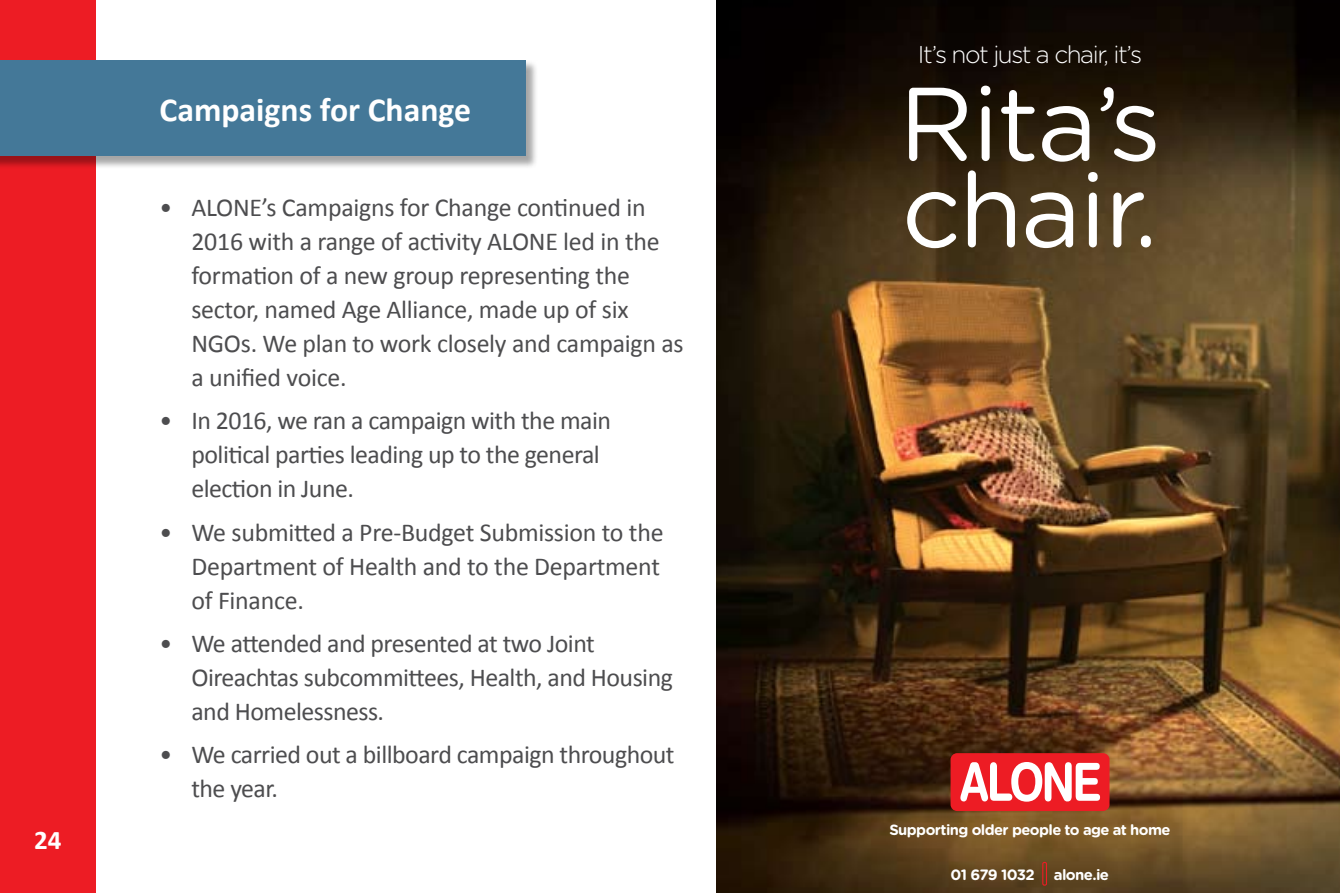
<style>
.page{position:relative;width:1340px;height:893px;background:#fff}
.page>*{position:absolute;margin:0;border:0;box-sizing:border-box;transform-origin:0 0}
.t1{font:103.95px/86.4px "Gotham Rounded";letter-spacing:-.02em;color:#fff}
.t2{font:700 33.75px "Calibri";color:#fff}
.t3{font:700 27px "Calibri";color:#fff}
.t4{font:25.88px/34px "Calibri";letter-spacing:-.02em;color:#4d4d4f}
.t5{font:300 24.3px "Gotham Rounded";letter-spacing:-.06em;color:#fff}
.t6{font:700 14.85px "Gotham Rounded";letter-spacing:-.04em;color:#fff}
</style>
<div class="page">
<div style="left:0;top:0;width:96px;height:893px;background:#ed1c24"></div>
<img style="left:716px;top:0;width:623px;height:893px">
<div style="left:950px;top:753px;width:159px;height:58px;background:#ed1c24;border-radius:7px"></div>
<svg style="left:960px;top:762px;width:140px;height:40px"></svg>
<div style="left:1042px;top:862px;width:5px;height:24px;border:1px solid #ed1c24"></div>
<div style="left:0;top:58px;width:566px;height:142px;background:#000;opacity:.35"></div>
<div style="left:0;top:61px;width:525px;height:95px;background:#447898"></div>
<p class="t3" style="left:34px;top:823px;width:29px">24</p>
<h2 class="t2" style="left:159px;top:89px;width:313px">Campaigns for Change</h2>
<p class="t4" style="left:191px;top:190px;width:494px;text-indent:-32px">• ALONE’s Campaigns for Change continued in 2016 with a range of activity ALONE led in the formation of a new group representing the sector, named Age Alliance, made up of six NGOs. We plan to work closely and campaign as a unified voice.</p>
<p class="t4" style="left:191px;top:404px;width:421px;text-indent:-32px">• In 2016, we ran a campaign with the main political parties leading up to the general election in June.</p>
<p class="t4" style="left:191px;top:515px;width:473px;text-indent:-32px">• We submitted a Pre-Budget Submission to the<br>Department of Health and to the Department of Finance.</p>
<p class="t4" style="left:191px;top:626px;width:483px;text-indent:-32px">• We attended and presented at two Joint<br>Oireachtas subcommittees, Health, and Housing and Homelessness.</p>
<p class="t4" style="left:191px;top:738px;width:484px;text-indent:-32px">• We carried out a billboard campaign throughout the year.</p>
<p class="t5" style="left:918px;top:38px;width:226px">It’s not just a chair, it’s</p>
<h1 class="t1" style="left:898px;top:76px;width:264px">Rita’s chair.</h1>
<p class="t6" style="left:889px;top:818px;width:283px">Supporting older people to age at home</p>
<p class="t6" style="left:950px;top:864px;width:86px">01 679 1032</p>
<p class="t6" style="left:1053px;top:864px;width:57px">alone.ie</p>
</div>
